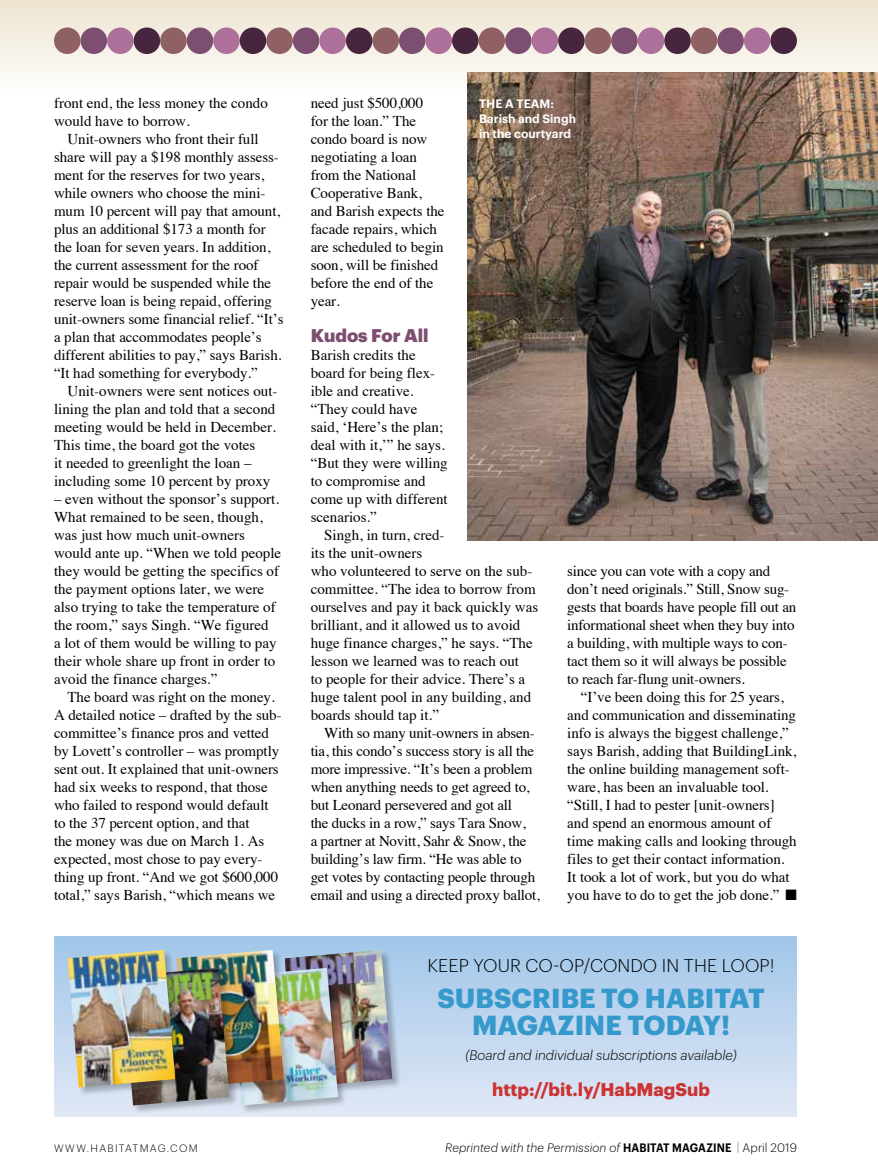
<style>
.page{position:relative;width:878px;height:1175px;background:#fff}
.page>*{position:absolute;margin:0;border:0;box-sizing:border-box;transform-origin:0 0}
.t1{font:700 27px/27px "Graphik";letter-spacing:.005em;color:#3599cc;text-align:center}
.t2{font:300 18px "Graphik";letter-spacing:.005em;color:#000}
.t3{font:700 18px "Graphik";color:#cb3433}
.t4{font:900 18px "Graphik";color:#7c4e6f}
.t5{font:15px/18px "Times";letter-spacing:-.005em;color:#000}
.t6{font:italic 300 13.5px "Graphik";color:#000}
.t7{font:italic 300 12px "Graphik";letter-spacing:.005em;color:#000}
.t8{font:600 12px/15px "Graphik";color:#fff}
.t9{font:300 10.5px "Graphik";letter-spacing:.12em;color:#000}
.s1{font-weight:600;font-style:normal}
.s2{font-weight:400;font-style:normal;color:#939598}
.s3{font-style:normal}
</style>
<div class="page">
<div style="left:54px;top:936px;width:742px;height:180px;background:linear-gradient(to bottom,#a0c6e9,#e1e7f5)"></div>
<div style="left:284px;top:949px;width:118px;height:147px;background:#000;opacity:.25"></div>
<img style="left:293px;top:950px;width:99px;height:137px">
<div style="left:230px;top:967px;width:117px;height:147px;background:#000;opacity:.25"></div>
<img style="left:239px;top:968px;width:99px;height:137px">
<div style="left:175px;top:949px;width:118px;height:147px;background:#000;opacity:.25"></div>
<div style="left:121px;top:967px;width:118px;height:147px;background:#000;opacity:.25"></div>
<div style="left:67px;top:949px;width:118px;height:147px;background:#000;opacity:.25"></div>
<div style="left:0;top:0;width:878px;height:96px;background:linear-gradient(to bottom,#ece2cd,#fdfdfc)"></div>
<div style="left:54px;top:27px;width:27px;height:27px;background:#8f6064;border-radius:50%"></div>
<div style="left:478px;top:27px;width:27px;height:27px;background:#8f6064;border-radius:50%"></div>
<div style="left:266px;top:27px;width:27px;height:27px;background:#8f6064;border-radius:50%"></div>
<div style="left:690px;top:27px;width:27px;height:27px;background:#8f6064;border-radius:50%"></div>
<div style="left:160px;top:27px;width:27px;height:27px;background:#8f6064;border-radius:50%"></div>
<div style="left:584px;top:27px;width:27px;height:27px;background:#8f6064;border-radius:50%"></div>
<div style="left:372px;top:27px;width:27px;height:27px;background:#8f6064;border-radius:50%"></div>
<div style="left:81px;top:27px;width:26px;height:27px;background:#7c4e6f;border-radius:50%"></div>
<div style="left:505px;top:27px;width:26px;height:27px;background:#7c4e6f;border-radius:50%"></div>
<div style="left:293px;top:27px;width:26px;height:27px;background:#7c4e6f;border-radius:50%"></div>
<div style="left:717px;top:27px;width:26px;height:27px;background:#7c4e6f;border-radius:50%"></div>
<div style="left:187px;top:27px;width:26px;height:27px;background:#7c4e6f;border-radius:50%"></div>
<div style="left:611px;top:27px;width:26px;height:27px;background:#7c4e6f;border-radius:50%"></div>
<div style="left:399px;top:27px;width:26px;height:27px;background:#7c4e6f;border-radius:50%"></div>
<div style="left:107px;top:27px;width:27px;height:27px;background:#ac709b;border-radius:50%"></div>
<div style="left:531px;top:27px;width:27px;height:27px;background:#ac709b;border-radius:50%"></div>
<div style="left:319px;top:27px;width:27px;height:27px;background:#ac709b;border-radius:50%"></div>
<div style="left:743px;top:27px;width:27px;height:27px;background:#ac709b;border-radius:50%"></div>
<div style="left:213px;top:27px;width:27px;height:27px;background:#ac709b;border-radius:50%"></div>
<div style="left:637px;top:27px;width:27px;height:27px;background:#ac709b;border-radius:50%"></div>
<div style="left:425px;top:27px;width:27px;height:27px;background:#ac709b;border-radius:50%"></div>
<div style="left:134px;top:27px;width:26px;height:27px;background:#48253e;border-radius:50%"></div>
<div style="left:558px;top:27px;width:26px;height:27px;background:#48253e;border-radius:50%"></div>
<div style="left:346px;top:27px;width:26px;height:27px;background:#48253e;border-radius:50%"></div>
<div style="left:770px;top:27px;width:26px;height:27px;background:#48253e;border-radius:50%"></div>
<div style="left:240px;top:27px;width:26px;height:27px;background:#48253e;border-radius:50%"></div>
<div style="left:664px;top:27px;width:26px;height:27px;background:#48253e;border-radius:50%"></div>
<div style="left:452px;top:27px;width:26px;height:27px;background:#48253e;border-radius:50%"></div>
<img style="left:467px;top:72px;width:411px;height:468px">
<p class="t5" style="left:54px;top:93px;width:215px">front end, the less money the condo would have to borrow.</p>
<p class="t5" style="left:54px;top:129px;width:231px;text-indent:14px">Unit-owners who front their full share will pay a $198 monthly assess&shy;ment for the reserves for two years, while owners who choose the mini&shy;mum 10 percent will pay that amount, plus an additional $173 a month for the loan for seven years. In addition, the current assessment for the roof repair would be suspended while the reserve loan is being repaid, offering unit-owners some financial relief. “It’s a plan that accommodates people’s different abilities to pay,” says Barish. “It had something for everybody.”</p>
<p class="t5" style="left:54px;top:381px;width:225px;text-indent:14px">Unit-owners were sent notices out&shy;lining the plan and told that a second meeting would be held in December.<br>This time, the board got the votes<br>it needed to greenlight the loan – including some 10 percent by proxy</p>
<p class="t5" style="left:54px;top:489px;width:229px">– even without the sponsor’s support.<br>What remained to be seen, though, was just how much unit-owners would ante up. “When we told people they would be getting the specifics of the payment options later, we were also trying to take the temperature of the room,” says Singh. “We figured<br>a lot of them would be willing to pay their whole share up front in order to avoid the finance charges.”</p>
<p class="t5" style="left:54px;top:687px;width:229px;text-indent:14px">The board was right on the money.<br>A detailed notice – drafted by the sub&shy;committee’s finance pros and vetted by Lovett’s controller – was promptly sent out. It explained that unit-owners had six weeks to respond, that those who failed to respond would default to the 37 percent option, and that<br>the money was due on March 1. As expected, most chose to pay every&shy;thing up front. “And we got $600,000 total,” says Barish, “which means we</p>
<p class="t5" style="left:310px;top:93px;width:135px">need just $500,000<br>for the loan.” The condo board is now negotiating a loan from the National<br>Cooperative Bank, and Barish expects the facade repairs, which are scheduled to begin soon, will be finished before the end of the year.</p>
<p class="t4" style="left:310px;top:321px;width:119px">Kudos For All</p>
<p class="t5" style="left:310px;top:345px;width:139px">Barish credits the board for being flex&shy;ible and creative. “They could have said, ‘Here’s the plan; deal with it,’” he says. “But they were willing to compromise and come up with different scenarios.”</p>
<p class="t5" style="left:310px;top:525px;width:229px;text-indent:14px">Singh, in turn, cred-<br>its the unit-owners<br>who volunteered to serve on the sub&shy;committee. “The idea to borrow from ourselves and pay it back quickly was brilliant, and it allowed us to avoid huge finance charges,” he says. “The lesson we learned was to reach out<br>to people for their advice. There’s a huge talent pool in any building, and boards should tap it.”</p>
<p class="t5" style="left:310px;top:723px;width:231px;text-indent:14px">With so many unit-owners in absen&shy;tia, this condo’s success story is all the more impressive. “It’s been a problem when anything needs to get agreed to, but Leonard persevered and got all<br>the ducks in a row,” says Tara Snow,<br>a partner at Novitt, Sahr &amp; Snow, the building’s law firm. “He was able to get votes by contacting people through email and using a directed proxy ballot,</p>
<p class="t8" style="left:479px;top:95px;width:98px">THE A TEAM:<br>Barish and Singh in the courtyard</p>
<p class="t5" style="left:567px;top:561px;width:230px">since you can vote with a copy and don’t need originals.” Still, Snow sug&shy;gests that boards have people fill out an informational sheet when they buy into a building, with multiple ways to con&shy;tact them so it will always be possible to reach far-flung unit-owners.</p>
<p class="t5" style="left:567px;top:687px;width:231px;text-indent:14px">“I’ve been doing this for 25 years, and communication and disseminating info is always the biggest challenge,” says Barish, adding that BuildingLink, the online building management soft&shy;ware, has been an invaluable tool. “Still, I had to pester [unit-owners] and spend an enormous amount of time making calls and looking through files to get their contact information.<br>It took a lot of work, but you do what you have to do to get the job done.” ■</p>
<p class="t2" style="left:427px;top:951px;width:349px">KEEP YOUR CO-OP/CONDO IN THE LOOP!</p>
<h1 class="t1" style="left:437px;top:981px;width:329px">SUBSCRIBE TO HABITAT<br>MAGAZINE TODAY!</h1>
<p class="t6" style="left:465px;top:1045px;width:273px">(Board and individual subscriptions available)</p>
<p class="t3" style="left:492px;top:1075px;width:219px">http://bit.ly/HabMagSub</p>
<p class="t9" style="left:54px;top:1141px;width:145px">WWW.HABITATMAG.COM</p>
<p class="t7" style="left:445px;top:1139px;width:353px">Reprinted with the Permission of <span class="s1">HABITAT MAGAZINE</span> <span class="s2">|</span> <span class="s3">April 2019</span></p>
</div>
